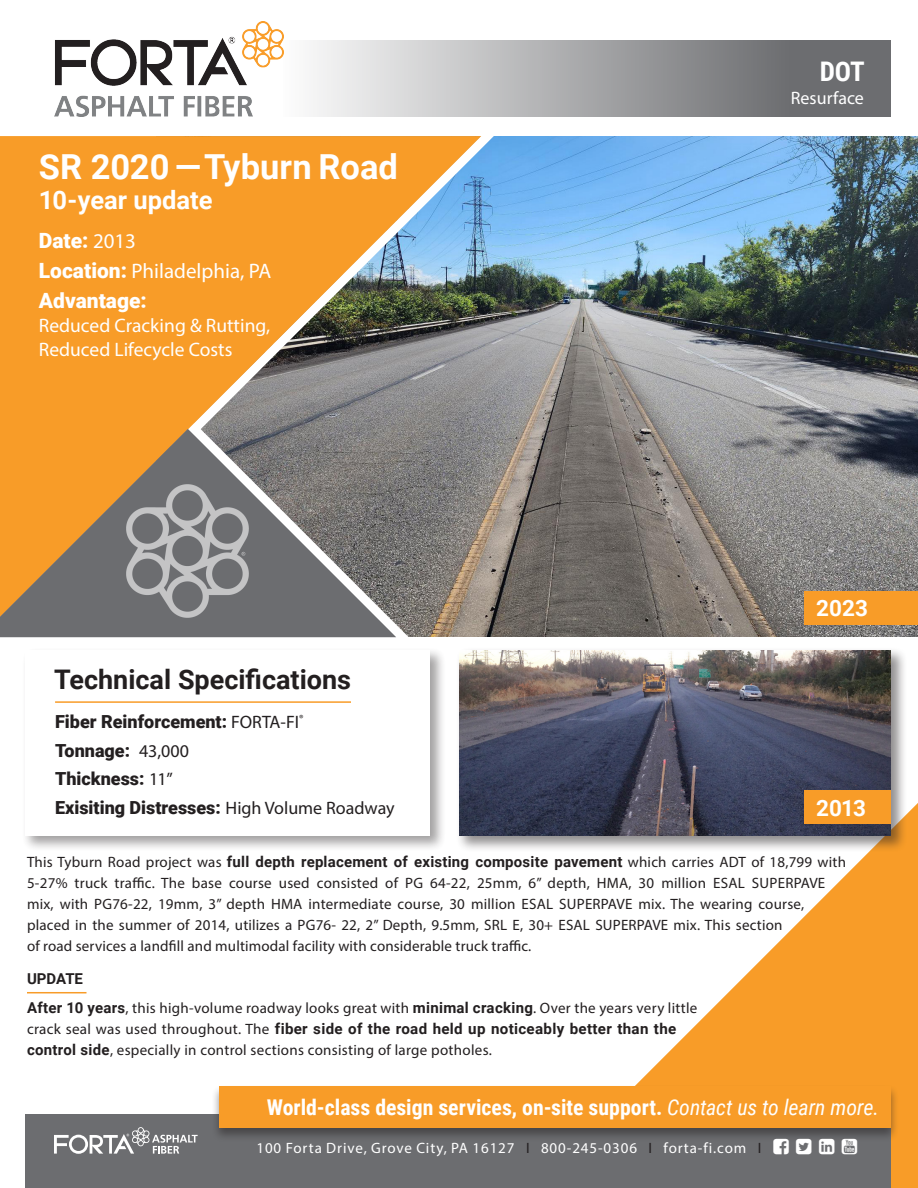
<style>
.page{position:relative;width:918px;height:1188px;background:#fff}
.page>*{position:absolute;margin:0;border:0;box-sizing:border-box;transform-origin:0 0}
.Project___Location{font:700 34.5px "Roboto";color:#fff}
.Project___Location-2{font:700 27px "Roboto";color:#231f20}
.Application{font:700 27px "Roboto Condensed";color:#fff}
.Project___Location-3{font:700 25.5px "Roboto";color:#fff}
.t1{font:700 22.5px "Roboto";letter-spacing:-.005em;color:#fff}
._25_Content_black_Bebas_Neue{font:700 21.75px "Roboto Condensed";color:#fff}
.t2{font:21px "Myriad Pro";color:#fff}
.t3{font:900 21px "Roboto";color:#fff}
.t4{font:19.5px/24px "Myriad Pro";color:#fff}
.t5{font:900 18px "Roboto";color:#231f20}
.Application-2{font:18px "Myriad Pro";color:#fff}
.Description_Body{font:15px/21px "Myriad Pro";letter-spacing:.015em;color:#231f20}
.t6{font:15px "Myriad Pro";letter-spacing:.06em;color:#fff}
.Description_Body-2{font:700 15px "Roboto";color:#231f20}
.s1{font-family:"Myriad Pro";font-weight:400}
.s2{font-family:"Roboto";font-weight:900}
.s3{font-family:"Roboto";font-weight:700}
.s4{font-weight:400;font-style:italic}
.s5{color:#231f20}
</style>
<div class="page">
<svg style="left:313px;top:40px;width:578px;height:77px;background:#a4a5a6"></svg>
<img style="left:54px;top:22px;width:230px;height:94px">
<img style="left:496px;top:136px;width:422px;height:501px">
<img style="left:481px;top:136px;width:15px;height:285px">
<svg style="left:186px;top:421px;width:369px;height:217px;background:#877f78"></svg>
<svg style="left:0;top:136px;width:481px;height:481px;background:#cd944b"></svg>
<svg style="left:0;top:429px;width:396px;height:208px;background:#9a8163"></svg>
<svg style="left:637px;top:803px;width:281px;height:385px;fill:#f89c28"></svg>
<div style="left:26px;top:1114px;width:865px;height:74px;background:#6c6d70"></div>
<div style="left:211px;top:1084px;width:688px;height:58px;background:#231f20;opacity:.5"></div>
<div style="left:219px;top:1086px;width:672px;height:41px;background:#f89c28"></div>
<svg style="left:54px;top:1127px;width:144px;height:27px"></svg>
<img style="left:127px;top:484px;width:121px;height:133px">
<div style="left:456px;top:647px;width:452px;height:205px;background:#231f20;opacity:.5"></div>
<img style="left:459px;top:650px;width:432px;height:186px">
<hr style="left:27px;top:992px;width:60px;height:1px;background:#f89c28">
<div style="left:22px;top:647px;width:425px;height:206px;background:#231f20;opacity:.5"></div>
<div style="left:25px;top:650px;width:405px;height:186px;background:#fff"></div>
<hr style="left:55px;top:701px;width:296px;height:2px;background:#f89c28">
<div style="left:805px;top:591px;width:113px;height:34px;background:#f89c28"></div>
<div style="left:805px;top:790px;width:86px;height:34px;background:#f89c28"></div>
<svg style="left:773px;top:1139px;width:16px;height:3px"></svg>
<svg style="left:796px;top:1139px;width:16px;height:3px"></svg>
<svg style="left:819px;top:1139px;width:15px;height:3px"></svg>
<svg style="left:842px;top:1139px;width:15px;height:3px"></svg>
<p class="Project___Location" style="left:39px;top:143px;width:361px">SR 2020 — Tyburn Road</p>
<p class="Project___Location-3" style="left:39px;top:182px;width:175px">10-year update</p>
<p class="t3" style="left:39px;top:226px;width:99px">Date: <span class="s1">2013</span></p>
<p class="t2" style="left:39px;top:258px;width:234px"><span class="s2">Location:</span> Philadelphia, PA</p>
<p class="t3" style="left:39px;top:286px;width:109px">Advantage:</p>
<p class="t4" style="left:39px;top:313px;width:233px">Reduced Cracking &amp; Rutting,<br>Reduced Lifecycle Costs</p>
<p class="Project___Location-2" style="left:54px;top:661px;width:299px">Technical Specifications</p>
<p class="t5" style="left:55px;top:709px;width:250px">Fiber Reinforcement: <span class="s1">FORTA-FI</span><sup>®</sup></p>
<p class="t5" style="left:55px;top:738px;width:135px">Tonnage: <span class="s1">43,000</span></p>
<p class="t5" style="left:55px;top:766px;width:119px">Thickness: <span class="s1">11”</span></p>
<p class="t5" style="left:55px;top:795px;width:341px">Exisiting Distresses: <span class="s1">High Volume Roadway</span></p>
<p class="Application" style="left:820px;top:53px;width:47px">DOT</p>
<p class="Application-2" style="left:791px;top:87px;width:75px">Resurface</p>
<p class="t1" style="left:816px;top:593px;width:53px">2023</p>
<p class="t1" style="left:816px;top:792px;width:51px">2013</p>
<p class="Description_Body" style="left:27px;top:851px;width:821px">This Tyburn Road project was <span class="s3">full depth replacement of existing composite pavement</span> which carries ADT of 18,799 with 5-27% truck traffic. The base course used consisted of PG 64-22, 25mm, 6” depth, HMA, 30 million ESAL SUPERPAVE mix, with PG76-22, 19mm, 3” depth HMA intermediate course, 30 million ESAL SUPERPAVE mix. The wearing course, placed in the summer of 2014, utilizes a PG76- 22, 2” Depth, 9.5mm, SRL E, 30+ ESAL SUPERPAVE mix. This section<br>of road services a landfill and multimodal facility with considerable truck traffic.</p>
<p class="Description_Body-2" style="left:27px;top:968px;width:58px">UPDATE</p>
<p class="Description_Body" style="left:27px;top:998px;width:672px"><span class="s3">After 10 years</span>, this high-volume roadway looks great with <span class="s3">minimal cracking</span>. Over the years very little crack seal was used throughout. The <span class="s3">fiber side of the road held up noticeably better than the control side</span>, especially in control sections consisting of large potholes.</p>
<p class="_25_Content_black_Bebas_Neue" style="left:267px;top:1092px;width:614px">World-class design services, on-site support. <span class="s4">Contact us to learn more.</span></p>
<p class="t6" style="left:256px;top:1139px;width:506px">100 Forta Drive, Grove City, PA 16127 <span class="s5">I</span> 800-245-0306 <span class="s5">I</span> forta-fi.com <span class="s5">I</span></p>
</div>
